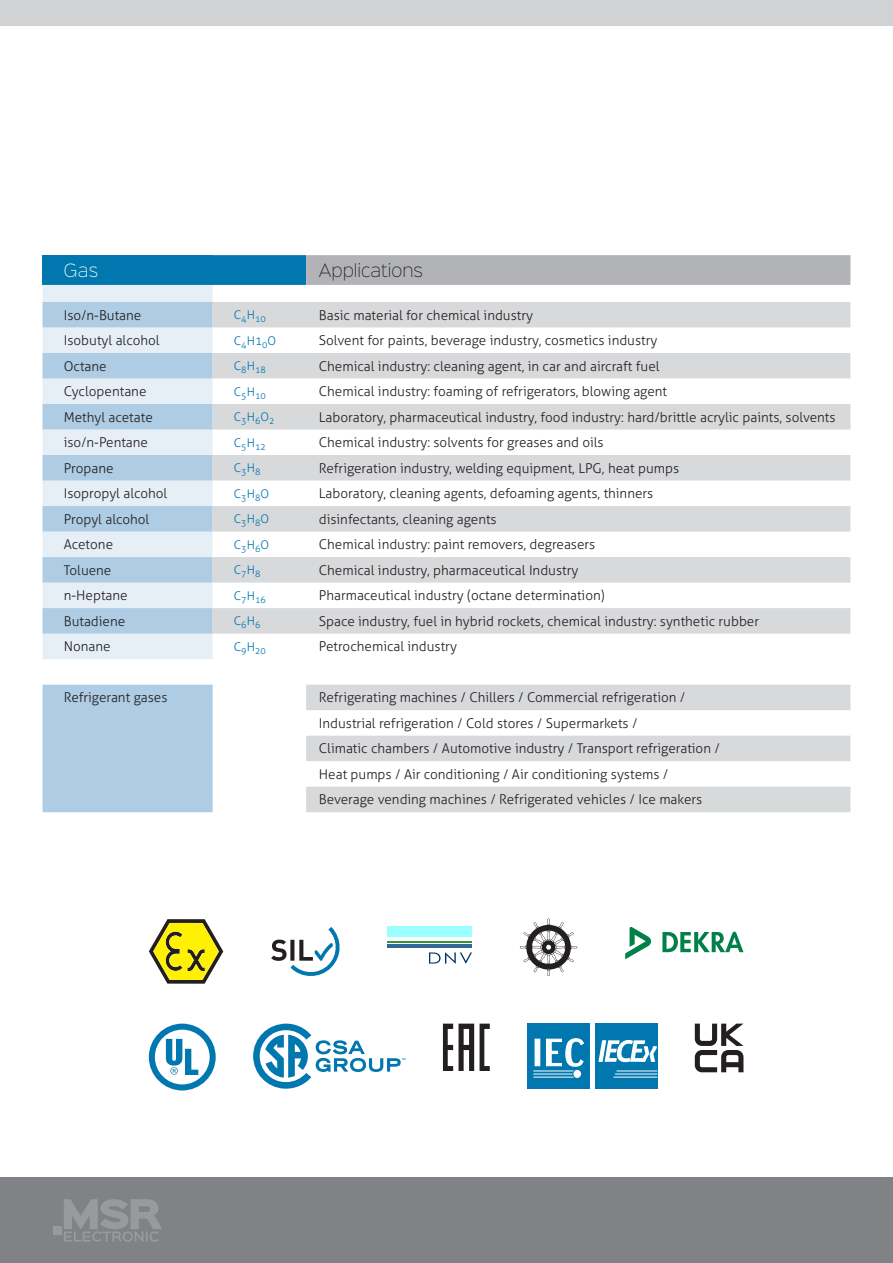
<style>
.page{position:relative;width:893px;height:1263px;background:#fff}
.page>*{position:absolute;margin:0;border:0;box-sizing:border-box;transform-origin:0 0}
.t1{font:16.5px "Sinkin Sans 200 X Light";color:#231f20}
.t2{font:16.5px "Sinkin Sans 200 X Light";color:#fff}
.t3{font:300 13.5px "Aller";color:#231f20}
.t4{font:300 12px "Aller";color:#0077af}
.t5{font:300 9px "Aller";color:#0077af}
</style>
<div class="page">
<div style="left:0;top:1178px;width:893px;height:85px;background:#808285"></div>
<div style="left:0;top:0;width:893px;height:26px;background:#d1d2d4"></div>
<div style="left:54px;top:1226px;width:8px;height:8px;background:#989a9c"></div>
<svg style="left:64px;top:1199px;width:98px;height:43px"></svg>
<div style="left:43px;top:255px;width:170px;height:30px;background:#0077af"></div>
<svg style="left:213px;top:255px;width:637px;height:30px;background:#98aab6"></svg>
<div style="left:43px;top:285px;width:170px;height:17px;background:#e6eff6"></div>
<svg style="left:43px;top:302px;width:170px;height:510px;background:#c5daeb"></svg>
<svg style="left:213px;top:302px;width:637px;height:510px"></svg>
<svg style="left:429px;top:952px;width:43px;height:11px"></svg>
<div style="left:387px;top:927px;width:85px;height:10px;background:#9ff"></div>
<hr style="left:387px;top:941px;width:85px;height:2px;background:#393">
<hr style="left:387px;top:944px;width:85px;height:4px;background:#369">
<svg style="left:148px;top:919px;width:76px;height:65px"></svg>
<svg style="left:271px;top:927px;width:69px;height:49px"></svg>
<svg style="left:625px;top:926px;width:26px;height:33px"></svg>
<svg style="left:662px;top:931px;width:81px;height:21px"></svg>
<svg style="left:520px;top:918px;width:57px;height:58px"></svg>
<svg style="left:480px;top:1023px;width:10px;height:48px"></svg>
<svg style="left:443px;top:1023px;width:31px;height:48px"></svg>
<svg style="left:149px;top:1023px;width:67px;height:67px"></svg>
<div style="left:527px;top:1023px;width:63px;height:66px;background:#0077af"></div>
<div style="left:595px;top:1023px;width:62px;height:66px;background:#0077af"></div>
<hr style="left:617px;top:1071px;width:40px;height:1px;background:#fff">
<hr style="left:533px;top:1071px;width:44px;height:1px;background:#fff">
<hr style="left:615px;top:1074px;width:42px;height:1px;background:#fff">
<hr style="left:533px;top:1074px;width:44px;height:1px;background:#fff">
<hr style="left:613px;top:1077px;width:44px;height:1px;background:#fff">
<hr style="left:533px;top:1077px;width:44px;height:1px;background:#fff">
<div style="left:573px;top:1069px;width:9px;height:9px;background:#fff;border-radius:50%"></div>
<div style="left:572px;top:1069px;width:10px;height:10px;border:1px solid #0077af;border-radius:50%"></div>
<svg style="left:598px;top:1040px;width:59px;height:22px"></svg>
<svg style="left:535px;top:1038px;width:49px;height:28px"></svg>
<svg style="left:253px;top:1023px;width:152px;height:66px"></svg>
<svg style="left:695px;top:1023px;width:48px;height:49px"></svg>
<p class="t2" style="left:64px;top:257px;width:36px">Gas</p>
<p class="t1" style="left:319px;top:257px;width:106px">Applications</p>
<p class="t3" style="left:64px;top:307px;width:79px">Iso/n-Butane</p>
<p class="t5" style="left:234px;top:313px;width:33px"><sup>C</sup>4<sup>H</sup>10</p>
<p class="t3" style="left:319px;top:307px;width:216px">Basic material for chemical industry</p>
<p class="t3" style="left:64px;top:332px;width:97px">Isobutyl alcohol</p>
<p class="t4" style="left:234px;top:333px;width:44px">C<sub>4</sub>H1<sub>0</sub>O</p>
<p class="t3" style="left:319px;top:332px;width:340px">Solvent for paints, beverage industry, cosmetics industry</p>
<p class="t3" style="left:64px;top:358px;width:44px">Octane</p>
<p class="t5" style="left:234px;top:364px;width:33px"><sup>C</sup>8<sup>H</sup>18</p>
<p class="t3" style="left:319px;top:358px;width:342px">Chemical industry: cleaning agent, in car and aircraft fuel</p>
<p class="t3" style="left:64px;top:383px;width:84px">Cyclopentane</p>
<p class="t5" style="left:234px;top:390px;width:33px"><sup>C</sup>5<sup>H</sup>10</p>
<p class="t3" style="left:319px;top:383px;width:350px">Chemical industry: foaming of refrigerators, blowing agent</p>
<p class="t3" style="left:64px;top:409px;width:91px">Methyl acetate</p>
<p class="t4" style="left:234px;top:410px;width:42px">C<sub>3</sub>H<sub>6</sub>O<sub>2</sub></p>
<p class="t3" style="left:319px;top:409px;width:518px">Laboratory, pharmaceutical industry, food industry: hard/brittle acrylic paints, solvents</p>
<p class="t3" style="left:64px;top:434px;width:86px">iso/n-Pentane</p>
<p class="t5" style="left:234px;top:441px;width:33px"><sup>C</sup>5<sup>H</sup>12</p>
<p class="t3" style="left:319px;top:434px;width:286px">Chemical industry: solvents for greases and oils</p>
<p class="t3" style="left:64px;top:460px;width:51px">Propane</p>
<p class="t4" style="left:234px;top:461px;width:28px">C<sub>3</sub>H<sub>8</sub></p>
<p class="t3" style="left:319px;top:460px;width:362px">Refrigeration industry, welding equipment, LPG, heat pumps</p>
<p class="t3" style="left:64px;top:485px;width:105px">Isopropyl alcohol</p>
<p class="t4" style="left:234px;top:486px;width:37px">C<sub>3</sub>H<sub>8</sub>O</p>
<p class="t3" style="left:319px;top:485px;width:336px">Laboratory, cleaning agents, defoaming agents, thinners</p>
<p class="t3" style="left:64px;top:511px;width:87px">Propyl alcohol</p>
<p class="t4" style="left:234px;top:512px;width:37px">C<sub>3</sub>H<sub>8</sub>O</p>
<p class="t3" style="left:319px;top:511px;width:179px">disinfectants, cleaning agents</p>
<p class="t3" style="left:64px;top:536px;width:51px">Acetone</p>
<p class="t4" style="left:234px;top:537px;width:37px">C<sub>3</sub>H<sub>6</sub>O</p>
<p class="t3" style="left:319px;top:536px;width:278px">Chemical industry: paint removers, degreasers</p>
<p class="t3" style="left:64px;top:562px;width:49px">Toluene</p>
<p class="t4" style="left:234px;top:563px;width:28px">C<sub>7</sub>H<sub>8</sub></p>
<p class="t3" style="left:319px;top:562px;width:261px">Chemical industry, pharmaceutical Industry</p>
<p class="t3" style="left:64px;top:587px;width:65px">n-Heptane</p>
<p class="t5" style="left:234px;top:594px;width:33px"><sup>C</sup>7<sup>H</sup>16</p>
<p class="t3" style="left:319px;top:587px;width:287px">Pharmaceutical industry (octane determination)</p>
<p class="t3" style="left:64px;top:613px;width:63px">Butadiene</p>
<p class="t4" style="left:234px;top:614px;width:28px">C<sub>6</sub>H<sub>6</sub></p>
<p class="t3" style="left:319px;top:613px;width:442px">Space industry, fuel in hybrid rockets, chemical industry: synthetic rubber</p>
<p class="t3" style="left:64px;top:638px;width:48px">Nonane</p>
<p class="t5" style="left:234px;top:645px;width:33px"><sup>C</sup>9<sup>H</sup>20</p>
<p class="t3" style="left:319px;top:638px;width:140px">Petrochemical industry</p>
<p class="t3" style="left:64px;top:689px;width:105px">Refrigerant gases</p>
<p class="t3" style="left:319px;top:689px;width:368px">Refrigerating machines / Chillers / Commercial refrigeration /</p>
<p class="t3" style="left:319px;top:715px;width:320px">Industrial refrigeration / Cold stores / Supermarkets /</p>
<p class="t3" style="left:319px;top:740px;width:403px">Climatic chambers / Automotive industry / Transport refrigeration /</p>
<p class="t3" style="left:319px;top:766px;width:351px">Heat pumps / Air conditioning / Air conditioning systems /</p>
<p class="t3" style="left:319px;top:791px;width:385px">Beverage vending machines / Refrigerated vehicles / Ice makers</p>
</div>
